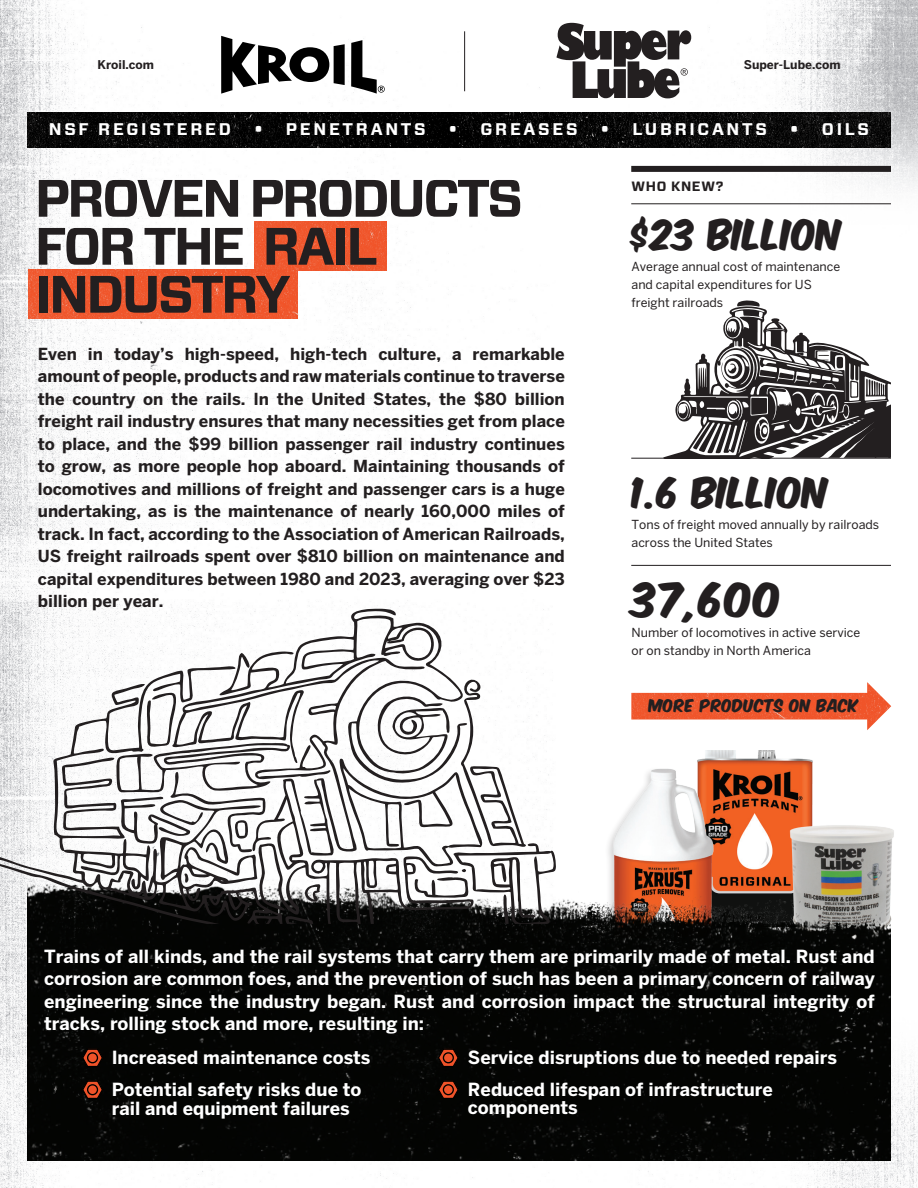
<style>
.page{position:relative;width:918px;height:1188px;background:#fff}
.page>*{position:absolute;margin:0;border:0;box-sizing:border-box;transform-origin:0 0}
.t1{font:700 52.5px/48px "Vitesse Sans";letter-spacing:-.05em;color:#231f20}
.t2{font:40.5px "Komika Title Axis";color:#231f20}
.t3{font:36px "Komika Title Axis";color:#231f20}
.t4{font:700 18px/22.5px "Benton Sans";color:#fff}
.t5{font:700 16.8px "Vitesse Sans";letter-spacing:.16em;color:#fff}
.t6{font:700 16.5px/22.5px "Benton Sans";color:#231f20;text-align:justify}
.t7{font:15px "Komika Title Axis";letter-spacing:.02em;color:#231f20}
.t8{font:700 13.5px "Vitesse Sans";letter-spacing:.05em;color:#231f20}
.t9{font:12.3px/18px "Benton Sans";color:#231f20}
.t10{font:700 12px "Benton Sans";color:#231f20}
</style>
<div class="page">
<img style="left:0;top:0;width:918px;height:1188px">
<img style="left:694px;top:751px;width:120px;height:117px">
<img style="left:754px;top:793px;width:164px;height:175px">
<div style="left:604px;top:766px;width:59px;height:178px;background:#fff"></div>
<img style="left:610px;top:768px;width:106px;height:100px">
<img style="left:27px;top:868px;width:864px;height:293px">
<hr style="left:464px;top:31px;width:1px;height:60px;background:#231f20">
<img style="left:459px;top:112px;width:432px;height:36px">
<div style="left:27px;top:112px;width:432px;height:36px;background:#000"></div>
<div style="left:631px;top:166px;width:260px;height:6px;background:#231f20"></div>
<hr style="left:631px;top:203px;width:260px;height:1px;background:#231f20">
<hr style="left:631px;top:565px;width:260px;height:1px;background:#231f20">
<img style="left:254px;top:221px;width:133px;height:50px">
<img style="left:29px;top:269px;width:269px;height:50px">
<img style="left:631px;top:682px;width:260px;height:48px">
<hr style="left:631px;top:458px;width:260px;height:1px;background:#231f20">
<svg style="left:221px;top:36px;width:164px;height:58px"></svg>
<svg style="left:556px;top:23px;width:135px;height:75px"></svg>
<svg style="left:171px;top:608px;width:408px;height:316px"></svg>
<svg style="left:0;top:665px;width:314px;height:9px"></svg>
<svg style="left:0;top:674px;width:557px;height:250px"></svg>
<svg style="left:438px;top:1048px;width:21px;height:19px"></svg>
<div style="left:443px;top:1052px;width:11px;height:11px;border:1px solid #000;border-radius:50%"></div>
<svg style="left:438px;top:1080px;width:21px;height:19px"></svg>
<div style="left:443px;top:1084px;width:11px;height:11px;border:1px solid #000;border-radius:50%"></div>
<svg style="left:82px;top:1048px;width:21px;height:19px"></svg>
<div style="left:87px;top:1052px;width:11px;height:11px;border:1px solid #000;border-radius:50%"></div>
<svg style="left:82px;top:1080px;width:21px;height:19px"></svg>
<div style="left:87px;top:1084px;width:11px;height:11px;border:1px solid #000;border-radius:50%"></div>
<svg style="left:663px;top:300px;width:228px;height:159px"></svg>
<p class="t10" style="left:98px;top:58px;width:58px">Kroil.com</p>
<p class="t10" style="left:744px;top:58px;width:98px">Super-Lube.com</p>
<p class="t5" style="left:49px;top:118px;width:184px">NSF REGISTERED</p>
<p class="t5" style="left:254px;top:118px;width:173px">• PENETRANTS</p>
<p class="t5" style="left:449px;top:118px;width:130px">• GREASES</p>
<p class="t5" style="left:601px;top:118px;width:168px">• LUBRICANTS</p>
<p class="t5" style="left:790px;top:118px;width:80px">• OILS</p>
<h1 class="t1" style="left:35px;top:175px;width:490px">PROVEN PRODUCTS<br>FOR THE RAIL<br>INDUSTRY</h1>
<p class="t6" style="left:38px;top:342px;width:529px">Even in today’s high-speed, high-tech culture, a remarkable amount of people, products and raw materials continue to traverse the country on the rails. In the United States, the $80 billion freight rail industry ensures that many necessities get from place to place, and the $99 billion passenger rail industry continues to grow, as more people hop aboard. Maintaining thousands of locomotives and millions of freight and passenger cars is a huge undertaking, as is the maintenance of nearly 160,000 miles of track. In fact, according to the Association of American Railroads, US freight railroads spent over $810 billion on maintenance and capital expenditures between 1980 and 2023, averaging over $23 billion per year.</p>
<p class="t8" style="left:632px;top:177px;width:93px">WHO KNEW?</p>
<h3 class="t3" style="left:632px;top:217px;width:212px">$23 BILLION</h3>
<p class="t9" style="left:632px;top:258px;width:210px">Average annual cost of maintenance and capital expenditures for US freight railroads</p>
<h3 class="t3" style="left:632px;top:474px;width:198px">1.6 BILLION</h3>
<p class="t9" style="left:632px;top:515px;width:249px">Tons of freight moved annually by railroads across the United States</p>
<h2 class="t2" style="left:632px;top:580px;width:152px">37,600</h2>
<p class="t9" style="left:632px;top:624px;width:230px">Number of locomotives in active service or on standby in North America</p>
<p class="t7" style="left:649px;top:698px;width:211px">MORE PRODUCTS ON BACK</p>
<p class="t4" style="left:44px;top:944px;width:832px;text-align:justify">Trains of all kinds, and the rail systems that carry them are primarily made of metal. Rust and corrosion are common foes, and the prevention of such has been a primary concern of railway engineering since the industry began. Rust and corrosion impact the structural integrity of tracks, rolling stock and more, resulting in:</p>
<p class="t4" style="left:112px;top:1042px;width:260px;line-height:31.5px">Increased maintenance costs<br>Potential safety risks due to</p>
<p class="t4" style="left:112px;top:1097px;width:240px">rail and equipment failures</p>
<p class="t4" style="left:468px;top:1042px;width:371px;line-height:31.5px">Service disruptions due to needed repairs<br>Reduced lifespan of infrastructure</p>
<p class="t4" style="left:468px;top:1096px;width:111px">components</p>
</div>
